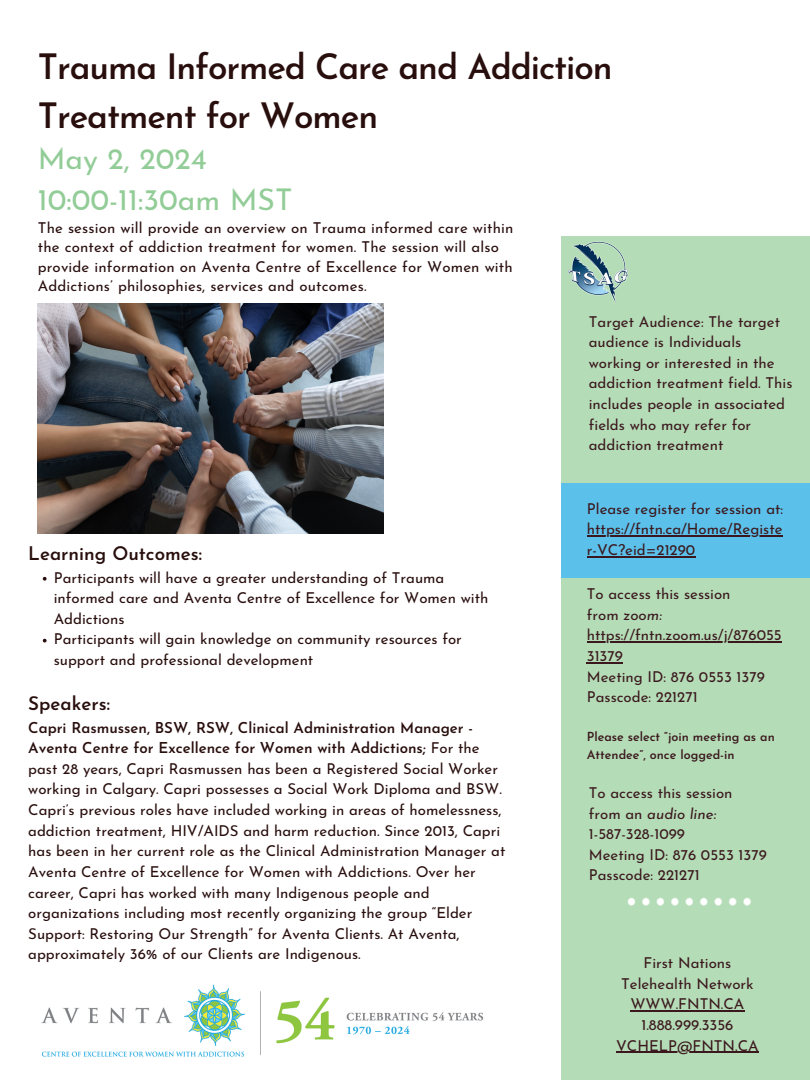
<style>
.page{position:relative;width:810px;height:1080px;background:#fff}
.page>*{position:absolute;margin:0;border:0;box-sizing:border-box;transform-origin:0 0}
.t1{font:600 34.94px/48.8px "Josefin Sans";letter-spacing:-.03em;color:#280e0d}
.t2{font:30px/41.8px "Josefin Sans";color:#92cc97}
.t3{font:600 18.75px "Josefin Sans";color:#280e0d}
.t4{font:15px/20.6px "Josefin Sans";color:#280e0d}
.t5{font:15px/20.6px "Josefin Sans";color:#3b181d}
.t6{font:600 12.5px/17.4px "Josefin Sans";color:#3b181d}
.s1{font-weight:600}
.s2{font-style:italic}
</style>
<div class="page">
<div style="left:561px;top:236px;width:249px;height:844px;background:#b4dcb7"></div>
<img style="left:568px;top:242px;width:60px;height:61px">
<div style="left:561px;top:484px;width:249px;height:94px;background:#5bc0ea"></div>
<svg style="left:628px;top:897px;width:123px;height:9px"></svg>
<img style="left:41px;top:984px;width:443px;height:73px">
<img style="left:38px;top:303px;width:346px;height:231px">
<svg style="left:43px;top:577px;width:4px;height:4px"></svg>
<svg style="left:43px;top:639px;width:4px;height:4px"></svg>
<hr style="left:587px;top:535px;width:196px;height:2px;background:#3b181d">
<hr style="left:587px;top:556px;width:108px;height:1px;background:#3b181d">
<hr style="left:587px;top:641px;width:195px;height:2px;background:#3b181d">
<hr style="left:587px;top:662px;width:36px;height:1px;background:#3b181d">
<hr style="left:630px;top:1010px;width:114px;height:2px;background:#3b181d">
<hr style="left:616px;top:1052px;width:143px;height:1px;background:#3b181d">
<p class="t1" style="left:38px;top:46px;width:576px">Trauma Informed Care and Addiction<br>Treatment for Women</p>
<h3 class="t2" style="left:38px;top:140px;width:256px">May 2, 2024<br>10:00-11:30am MST</h3>
<p class="t4" style="left:38px;top:220px;width:477px;line-height:19.2px">The session will provide an overview on Trauma informed care within the context of addiction treatment for women. The session will also provide information on Aventa Centre of Excellence for Women with Addictions’ philosophies, services and outcomes.</p>
<p class="t3" style="left:28px;top:546px;width:175px">Learning Outcomes:</p>
<h4 class="t4" style="left:54px;top:568px;width:436px">Participants will have a greater understanding of Trauma informed care and Aventa Centre of Excellence for Women with<br>Addictions</h4>
<p class="t4" style="left:54px;top:630px;width:410px">Participants will gain knowledge on community resources for support and professional development</p>
<p class="t3" style="left:28px;top:696px;width:83px">Speakers:</p>
<p class="t4" style="left:28px;top:718px;width:479px"><span class="s1">Capri Rasmussen, BSW, RSW, Clinical Administration Manager - Aventa Centre for Excellence for Women with Addictions;</span> For the past 28 years, Capri Rasmussen has been a Registered Social Worker working in Calgary. Capri possesses a Social Work Diploma and BSW.<br>Capri’s previous roles have included working in areas of homelessness, addiction treatment, HIV/AIDS and harm reduction. Since 2013, Capri has been in her current role as the Clinical Administration Manager at Aventa Centre of Excellence for Women with Addictions. Over her career, Capri has worked with many Indigenous people and organizations including most recently organizing the group “Elder Support: Restoring Our Strength” for Aventa Clients. At Aventa, approximately 36% of our Clients are Indigenous.</p>
<h4 class="t5" style="left:589px;top:313px;width:205px">Target Audience: The target audience is Individuals working or interested in the addiction treatment field. This includes people in associated fields who may refer for addiction treatment</h4>
<h4 class="t5" style="left:587px;top:500px;width:198px">Please register for session at:</h4>
<p class="t5" style="left:587px;top:520px;width:197px">https://fntn.ca/Home/Registe r-VC?eid=21290</p>
<h4 class="t5" style="left:587px;top:585px;width:145px">To access this session from <span class="s2">zoom:</span></h4>
<h4 class="t5" style="left:587px;top:626px;width:196px">https://fntn.zoom.us/j/876055<br>31379<br>Meeting ID: 876 0553 1379<br>Passcode: 221271</h4>
<h4 class="t6" style="left:587px;top:729px;width:189px">Please select “join meeting as an<br>Attendee”, once logged-in</h4>
<h4 class="t5" style="left:589px;top:784px;width:180px">To access this session from an <span class="s2">audio line:<br></span>1-587-328-1099<br>Meeting ID: 876 0553 1379<br>Passcode: 221271</h4>
<p class="t5" style="left:616px;top:954px;width:144px;text-align:center">First Nations<br>Telehealth Network<br>WWW.FNTN.CA<br>1.888.999.3356<br>VCHELP@FNTN.CA</p>
</div>
